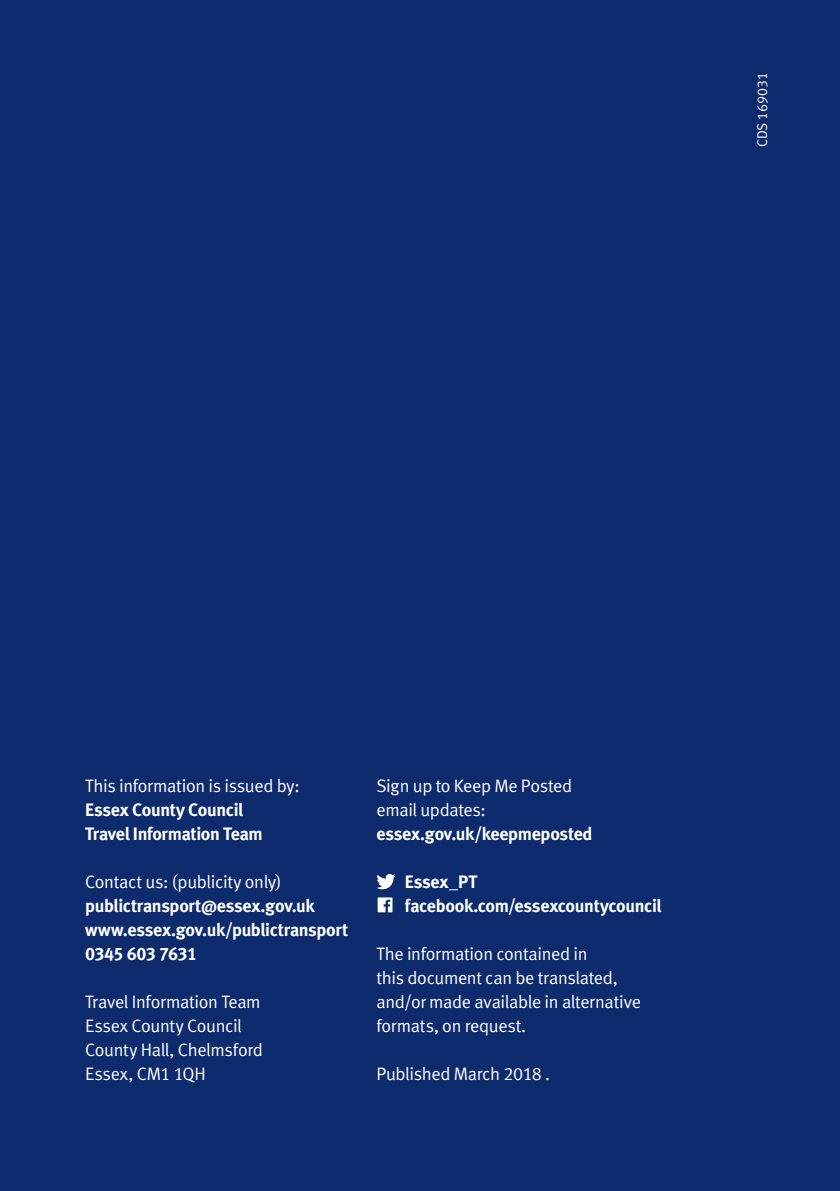
<style>
.page{position:relative;width:840px;height:1191px;background:#fff}
.page>*{position:absolute;margin:0;border:0;box-sizing:border-box;transform-origin:0 0}
.t1{font:18px/24px "Meta Normal LF";letter-spacing:-.02em;color:#fff}
.t2{font:18px/24px "Meta Bold LF";letter-spacing:-.02em;color:#fff}
.t3{font:14.2px "Meta Normal LF";color:#fff}
</style>
<div class="page">
<div style="left:0;top:0;width:839px;height:1191px;background:#0d2b6d"></div>
<svg style="left:376px;top:874px;width:19px;height:15px"></svg>
<svg style="left:377px;top:897px;width:15px;height:15px"></svg>
<p class="t3" style="left:753px;top:147px;width:77px;rotate:-90deg">CDS 169031</p>
<p class="t1" style="left:85px;top:774px;width:216px">This information is issued by:</p>
<p class="t2" style="left:85px;top:798px;width:179px">Essex County Council<br>Travel Information Team</p>
<p class="t1" style="left:85px;top:870px;width:198px">Contact us: (publicity only)</p>
<p class="t2" style="left:85px;top:894px;width:264px">publictransport@essex.gov.uk www.essex.gov.uk/publictransport<br>0345 603 7631</p>
<p class="t1" style="left:85px;top:990px;width:179px">Travel Information Team<br>Essex County Council<br>County Hall, Chelmsford<br>Essex, CM1 1QH</p>
<p class="t1" style="left:376px;top:774px;width:197px">Sign up to Keep Me Posted email updates:</p>
<p class="t2" style="left:376px;top:821px;width:217px">essex.gov.uk/keepmeposted</p>
<p class="t2" style="left:404px;top:870px;width:258px">Essex_PT facebook.com/essexcountycouncil</p>
<p class="t1" style="left:376px;top:942px;width:266px">The information contained in<br>this document can be translated, and/or made available in alternative formats, on request.</p>
<p class="t1" style="left:376px;top:1062px;width:175px">Published March 2018 .</p>
</div>
